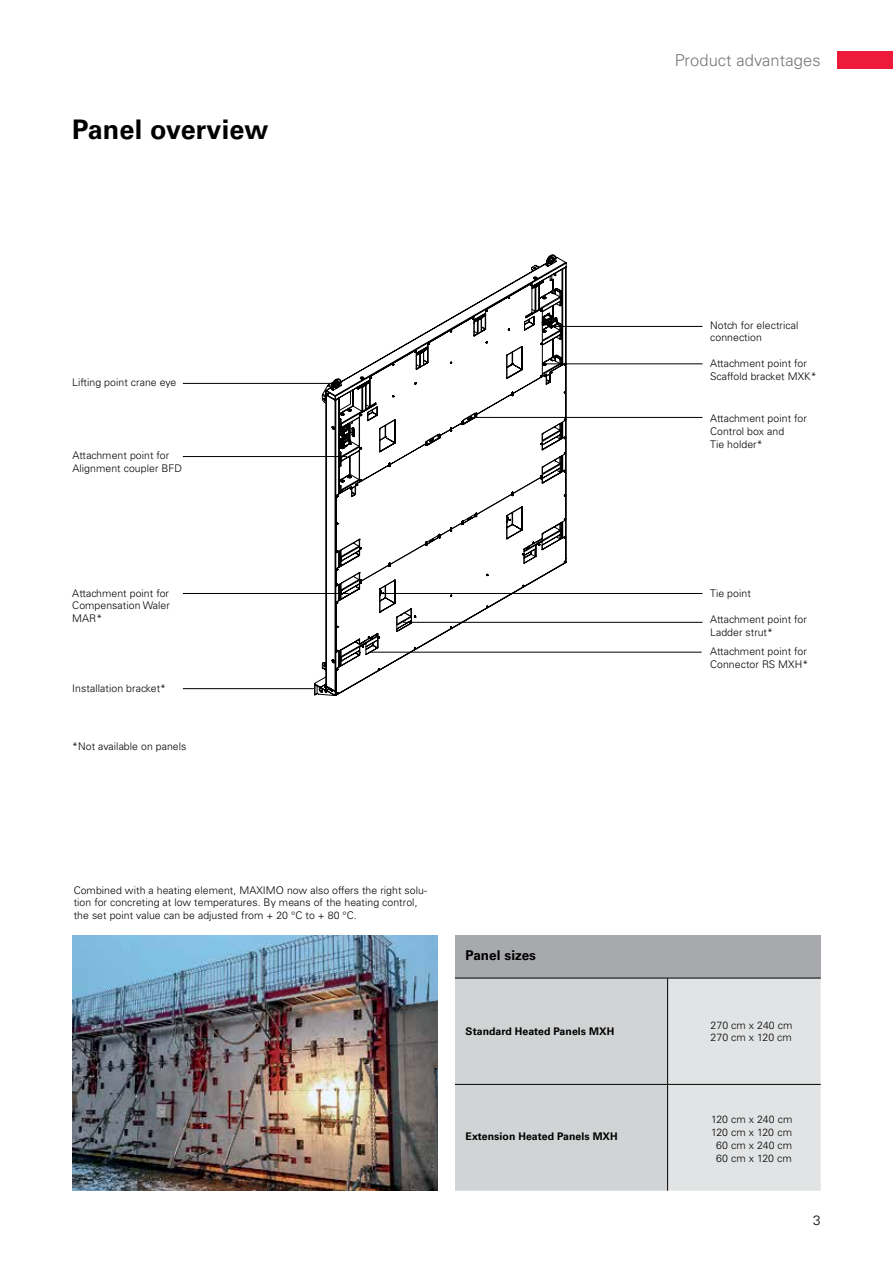
<style>
.page{position:relative;width:893px;height:1263px;background:#fff}
.page>*{position:absolute;margin:0;border:0;box-sizing:border-box;transform-origin:0 0}
.t1{font:700 27px "Univers LT Pro";letter-spacing:.005em;color:#000}
.t2{font:300 16.5px "Univers LT Pro";letter-spacing:.005em;color:#77787b}
.t3{font:700 13.5px "Univers LT Pro";letter-spacing:.005em;color:#000}
.t4{font:300 13.5px "Univers LT Pro";color:#000}
.t5{font:300 10.5px/12.8px "Univers LT Pro";letter-spacing:.005em;color:#000}
.t6{font:700 10.5px "Univers LT Pro";letter-spacing:.005em;color:#000}
</style>
<div class="page">
<div style="left:838px;top:51px;width:55px;height:17px;background:#ed1a3b"></div>
<div style="left:455px;top:935px;width:366px;height:43px;background:#a7a9ac"></div>
<div style="left:455px;top:979px;width:212px;height:212px;background:#d1d3d4"></div>
<div style="left:668px;top:979px;width:153px;height:212px;background:#e2e3e4"></div>
<hr style="left:455px;top:978px;width:213px;height:1px;background:#000">
<hr style="left:668px;top:978px;width:153px;height:1px;background:#000">
<hr style="left:667px;top:978px;width:1px;height:106px;background:#000">
<hr style="left:455px;top:1084px;width:213px;height:1px;background:#000">
<hr style="left:668px;top:1084px;width:153px;height:1px;background:#000">
<hr style="left:667px;top:1085px;width:1px;height:106px;background:#000">
<svg style="left:314px;top:382px;width:21px;height:314px"></svg>
<svg style="left:326px;top:261px;width:240px;height:371px"></svg>
<svg style="left:336px;top:284px;width:232px;height:411px"></svg>
<img style="left:72px;top:935px;width:366px;height:256px">
<hr style="left:183px;top:383px;width:155px;height:1px;background:#000">
<hr style="left:183px;top:456px;width:164px;height:1px;background:#000">
<hr style="left:183px;top:688px;width:131px;height:1px;background:#000">
<hr style="left:183px;top:593px;width:166px;height:1px;background:#000">
<hr style="left:544px;top:364px;width:158px;height:1px;background:#000">
<hr style="left:472px;top:417px;width:230px;height:1px;background:#000">
<hr style="left:381px;top:593px;width:321px;height:1px;background:#000">
<hr style="left:403px;top:622px;width:299px;height:1px;background:#000">
<hr style="left:369px;top:652px;width:333px;height:1px;background:#000">
<hr style="left:553px;top:326px;width:149px;height:1px;background:#000">
<h1 class="t1" style="left:72px;top:113px;width:198px">Panel overview</h1>
<h2 class="t2" style="left:675px;top:50px;width:147px">Product advantages</h2>
<p class="t5" style="left:72px;top:376px;width:106px">Lifting point crane eye</p>
<p class="t5" style="left:72px;top:449px;width:111px">Attachment point for<br>Alignment coupler BFD</p>
<p class="t5" style="left:72px;top:587px;width:99px;text-align:justify">Attachment point for Compensation Waler MAR*</p>
<p class="t5" style="left:72px;top:682px;width:95px">Installation bracket*</p>
<p class="t5" style="left:72px;top:740px;width:116px">*Not available on panels</p>
<p class="t5" style="left:710px;top:319px;width:90px">Notch for electrical connection</p>
<p class="t5" style="left:710px;top:357px;width:108px">Attachment point for<br>Scaffold bracket MXK*</p>
<p class="t5" style="left:710px;top:412px;width:98px">Attachment point for<br>Control box and<br>Tie holder*</p>
<p class="t5" style="left:710px;top:587px;width:42px">Tie point</p>
<p class="t5" style="left:710px;top:613px;width:98px">Attachment point for<br>Ladder strut*</p>
<p class="t5" style="left:710px;top:645px;width:100px">Attachment point for<br>Connector RS MXH*</p>
<p class="t5" style="left:74px;top:884px;width:354px">Combined with a heating element, MAXIMO now also offers the right solu&shy;tion for concreting at low temperatures. By means of the heating control, the set point value can be adjusted from + 20 °C to + 80 °C.</p>
<p class="t3" style="left:466px;top:947px;width:72px">Panel sizes</p>
<p class="t6" style="left:466px;top:1025px;width:150px">Standard Heated Panels MXH</p>
<p class="t5" style="left:711px;top:1019px;width:83px">270 cm x 240 cm<br>270 cm x 120 cm</p>
<p class="t6" style="left:466px;top:1130px;width:154px">Extension Heated Panels MXH</p>
<p class="t5" style="left:711px;top:1113px;width:83px;text-align:center">120 cm x 240 cm<br>120 cm x 120 cm<br>60 cm x 240 cm<br>60 cm x 120 cm</p>
<p class="t4" style="left:813px;top:1212px;width:9px">3</p>
</div>
